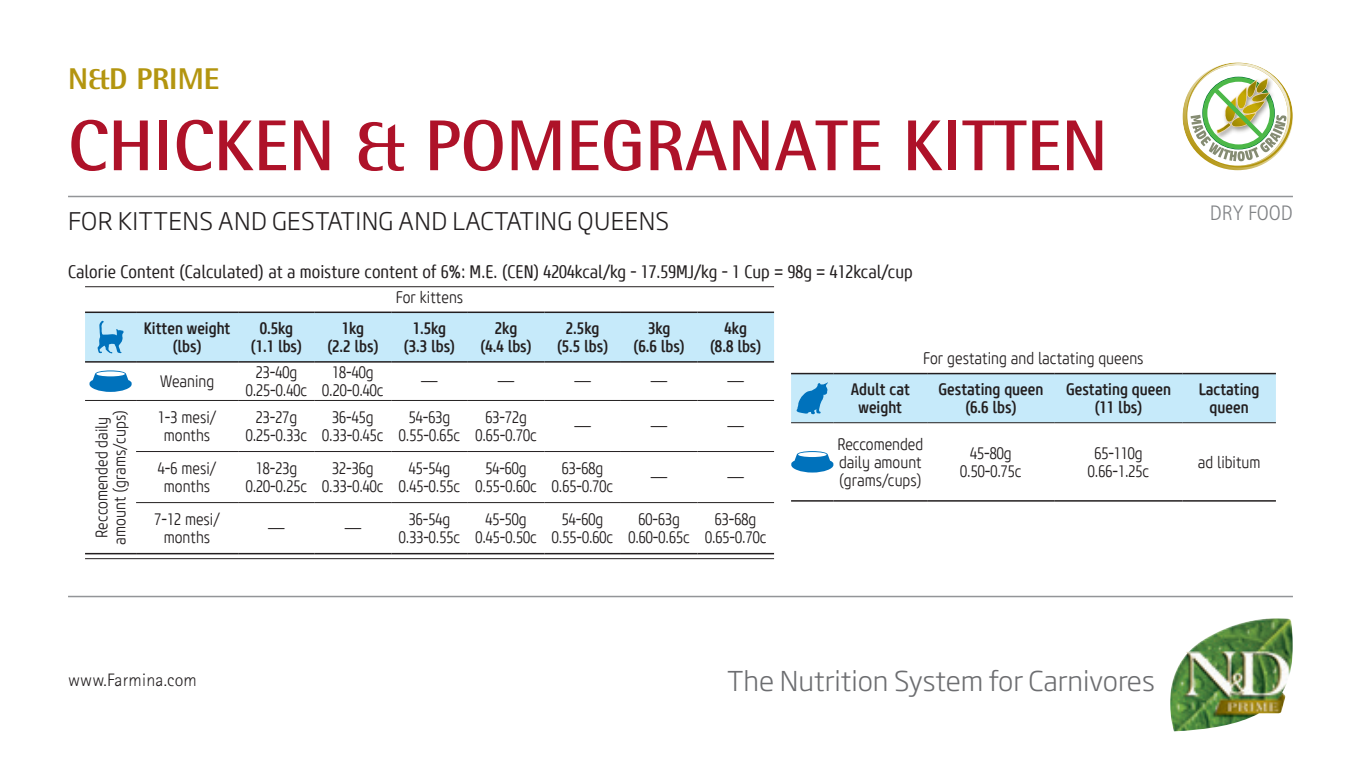
<style>
.page{position:relative;width:1361px;height:766px;background:#fff}
.page>*{position:absolute;margin:0;border:0;box-sizing:border-box;transform-origin:0 0}
.t1{font:700 72px "Rotis Semi Sans Std";color:#ae1229}
.t2{font:800 30px "Rotis Semi Sans Std";color:#b3950f}
.t3{font:300 27px "Soho Gothic Pro";color:#6c6d70}
.t4{font:300 24px "Soho Gothic Pro";letter-spacing:.015em;color:#231f20}
.t5{font:300 21px "Rotis Sans Serif Std";color:#808285}
.t6{font:18px "Core Sans MW01 47 Cn";color:#231f20}
.t7{font:300 18px "Rotis Sans Serif Std";letter-spacing:.01em;color:#231f20}
.t8{font:300 16.5px/18px "Core Sans MW01 37 Cn";color:#231f20;text-align:center}
.t9{font:500 16.5px/18px "Core Sans MW01 57 Cn";color:#231f20;text-align:center}
</style>
<div class="page">
<hr style="left:68px;top:595px;width:1225px;height:2px;background:#939598">
<img style="left:1170px;top:618px;width:123px;height:113px">
<hr style="left:85px;top:286px;width:689px;height:1px;background:#231f20">
<hr style="left:85px;top:558px;width:689px;height:1px;background:#231f20">
<hr style="left:85px;top:311px;width:51px;height:2px;background:#231f20">
<hr style="left:136px;top:311px;width:102px;height:2px;background:#231f20">
<hr style="left:238px;top:311px;width:77px;height:2px;background:#231f20">
<hr style="left:315px;top:311px;width:76px;height:2px;background:#231f20">
<hr style="left:391px;top:311px;width:77px;height:2px;background:#231f20">
<hr style="left:468px;top:311px;width:76px;height:2px;background:#231f20">
<hr style="left:544px;top:311px;width:77px;height:2px;background:#231f20">
<hr style="left:621px;top:311px;width:76px;height:2px;background:#231f20">
<hr style="left:697px;top:311px;width:77px;height:2px;background:#231f20">
<hr style="left:136px;top:400px;width:102px;height:1px;background:#231f20">
<hr style="left:238px;top:400px;width:77px;height:1px;background:#231f20">
<hr style="left:315px;top:400px;width:76px;height:1px;background:#231f20">
<hr style="left:391px;top:400px;width:77px;height:1px;background:#231f20">
<hr style="left:468px;top:400px;width:76px;height:1px;background:#231f20">
<hr style="left:544px;top:400px;width:77px;height:1px;background:#231f20">
<hr style="left:621px;top:400px;width:76px;height:1px;background:#231f20">
<hr style="left:697px;top:400px;width:77px;height:1px;background:#231f20">
<hr style="left:136px;top:502px;width:102px;height:1px;background:#231f20">
<hr style="left:238px;top:502px;width:77px;height:1px;background:#231f20">
<hr style="left:315px;top:502px;width:76px;height:1px;background:#231f20">
<hr style="left:391px;top:502px;width:77px;height:1px;background:#231f20">
<hr style="left:468px;top:502px;width:76px;height:1px;background:#231f20">
<hr style="left:544px;top:502px;width:77px;height:1px;background:#231f20">
<hr style="left:621px;top:502px;width:76px;height:1px;background:#231f20">
<hr style="left:697px;top:502px;width:77px;height:1px;background:#231f20">
<hr style="left:136px;top:552px;width:102px;height:2px;background:#231f20">
<hr style="left:238px;top:552px;width:77px;height:2px;background:#231f20">
<hr style="left:315px;top:552px;width:76px;height:2px;background:#231f20">
<hr style="left:391px;top:552px;width:77px;height:2px;background:#231f20">
<hr style="left:468px;top:552px;width:76px;height:2px;background:#231f20">
<hr style="left:544px;top:552px;width:77px;height:2px;background:#231f20">
<hr style="left:621px;top:552px;width:76px;height:2px;background:#231f20">
<hr style="left:697px;top:552px;width:77px;height:2px;background:#231f20">
<hr style="left:85px;top:400px;width:51px;height:1px;background:#231f20">
<hr style="left:85px;top:552px;width:51px;height:2px;background:#231f20">
<hr style="left:136px;top:451px;width:102px;height:1px;background:#231f20">
<hr style="left:238px;top:451px;width:77px;height:1px;background:#231f20">
<hr style="left:315px;top:451px;width:76px;height:1px;background:#231f20">
<hr style="left:391px;top:451px;width:77px;height:1px;background:#231f20">
<hr style="left:468px;top:451px;width:76px;height:1px;background:#231f20">
<hr style="left:544px;top:451px;width:77px;height:1px;background:#231f20">
<hr style="left:621px;top:451px;width:76px;height:1px;background:#231f20">
<hr style="left:697px;top:451px;width:77px;height:1px;background:#231f20">
<svg style="left:85px;top:312px;width:689px;height:50px;background:#bde0f0"></svg>
<svg style="left:89px;top:370px;width:43px;height:22px"></svg>
<div style="left:96px;top:371px;width:29px;height:5px;background:#fff;border-radius:50%"></div>
<hr style="left:791px;top:422px;width:42px;height:1px;background:#231f20">
<hr style="left:833px;top:422px;width:94px;height:1px;background:#231f20">
<hr style="left:927px;top:422px;width:127px;height:1px;background:#231f20">
<hr style="left:1054px;top:422px;width:128px;height:1px;background:#231f20">
<hr style="left:1182px;top:422px;width:94px;height:1px;background:#231f20">
<hr style="left:791px;top:500px;width:42px;height:1px;background:#231f20">
<hr style="left:833px;top:500px;width:94px;height:1px;background:#231f20">
<hr style="left:927px;top:500px;width:127px;height:1px;background:#231f20">
<hr style="left:1054px;top:500px;width:128px;height:1px;background:#231f20">
<hr style="left:1182px;top:500px;width:94px;height:1px;background:#231f20">
<div style="left:791px;top:373px;width:485px;height:49px;background:#c6eafa"></div>
<svg style="left:791px;top:451px;width:42px;height:21px"></svg>
<hr style="left:68px;top:196px;width:1225px;height:1px;background:#939598">
<svg style="left:1182px;top:63px;width:111px;height:107px"></svg>
<h2 class="t2" style="left:68px;top:60px;width:153px">N&amp;D PRIME</h2>
<h1 class="t1" style="left:68px;top:101px;width:1041px">CHICKEN &amp; POMEGRANATE KITTEN</h1>
<h3 class="t4" style="left:68px;top:202px;width:603px">FOR KITTENS AND GESTATING AND LACTATING QUEENS</h3>
<p class="t5" style="left:1209px;top:201px;width:85px">DRY FOOD</p>
<p class="t6" style="left:68px;top:261px;width:846px">Calorie Content (Calculated) at a moisture content of 6%: M.E. (CEN) 4204kcal/kg - 17.59MJ/kg - 1 Cup = 98g = 412kcal/cup</p>
<p class="t8" style="left:396px;top:288px;width:69px">For kittens</p>
<p class="t9" style="left:144px;top:319px;width:88px">Kitten weight (lbs)</p>
<p class="t9" style="left:250px;top:319px;width:53px">0.5kg (1.1 lbs)</p>
<p class="t9" style="left:327px;top:319px;width:53px">1kg<br>(2.2 lbs)</p>
<p class="t9" style="left:404px;top:319px;width:53px">1.5kg (3.3 lbs)</p>
<p class="t9" style="left:480px;top:319px;width:53px">2kg<br>(4.4 lbs)</p>
<p class="t9" style="left:557px;top:319px;width:53px">2.5kg (5.5 lbs)</p>
<p class="t9" style="left:633px;top:319px;width:53px">3kg<br>(6.6 lbs)</p>
<p class="t9" style="left:710px;top:319px;width:53px">4kg<br>(8.8 lbs)</p>
<p class="t8" style="left:160px;top:372px;width:56px">Weaning</p>
<p class="t8" style="left:246px;top:363px;width:63px">23-40g<br>0.25-0.40c</p>
<p class="t8" style="left:322px;top:363px;width:63px">18-40g<br>0.20-0.40c</p>
<p class="t8" style="left:923px;top:349px;width:222px">For gestating and lactating queens</p>
<p class="t8" style="left:421px;top:372px;width:18px">—</p>
<p class="t8" style="left:498px;top:372px;width:18px">—</p>
<p class="t8" style="left:574px;top:372px;width:18px">—</p>
<p class="t8" style="left:651px;top:372px;width:18px">—</p>
<p class="t8" style="left:727px;top:372px;width:18px">—</p>
<p class="t9" style="left:851px;top:380px;width:61px">Adult cat weight</p>
<p class="t9" style="left:938px;top:380px;width:106px">Gestating queen (6.6 lbs)</p>
<p class="t9" style="left:1066px;top:380px;width:106px">Gestating queen (11 lbs)</p>
<p class="t9" style="left:1198px;top:380px;width:62px">Lactating queen</p>
<p class="t8" style="left:837px;top:435px;width:87px;text-align:justify">Reccomended daily amount (grams/cups)</p>
<p class="t8" style="left:960px;top:444px;width:63px">45-80g<br>0.50-0.75c</p>
<p class="t8" style="left:1088px;top:444px;width:63px">65-110g<br>0.66-1.25c</p>
<p class="t8" style="left:1197px;top:453px;width:64px">ad libitum</p>
<p class="t8" style="left:93px;top:544px;width:136px;rotate:-90deg">Reccomended daily amount (grams/cups)</p>
<p class="t8" style="left:158px;top:408px;width:60px">1-3 mesi/ months</p>
<p class="t8" style="left:246px;top:408px;width:63px">23-27g<br>0.25-0.33c</p>
<p class="t8" style="left:322px;top:408px;width:63px">36-45g<br>0.33-0.45c</p>
<p class="t8" style="left:399px;top:408px;width:63px">54-63g<br>0.55-0.65c</p>
<p class="t8" style="left:475px;top:408px;width:63px">63-72g<br>0.65-0.70c</p>
<p class="t8" style="left:574px;top:417px;width:18px">—</p>
<p class="t8" style="left:651px;top:417px;width:18px">—</p>
<p class="t8" style="left:727px;top:417px;width:18px">—</p>
<p class="t8" style="left:158px;top:459px;width:60px">4-6 mesi/ months</p>
<p class="t8" style="left:246px;top:459px;width:63px">18-23g<br>0.20-0.25c</p>
<p class="t8" style="left:322px;top:459px;width:63px">32-36g<br>0.33-0.40c</p>
<p class="t8" style="left:399px;top:459px;width:63px">45-54g<br>0.45-0.55c</p>
<p class="t8" style="left:475px;top:459px;width:63px">54-60g<br>0.55-0.60c</p>
<p class="t8" style="left:552px;top:459px;width:63px">63-68g<br>0.65-0.70c</p>
<p class="t8" style="left:651px;top:468px;width:18px">—</p>
<p class="t8" style="left:727px;top:468px;width:18px">—</p>
<p class="t8" style="left:154px;top:510px;width:67px">7-12 mesi/ months</p>
<p class="t8" style="left:399px;top:510px;width:63px">36-54g<br>0.33-0.55c</p>
<p class="t8" style="left:475px;top:510px;width:63px">45-50g<br>0.45-0.50c</p>
<p class="t8" style="left:552px;top:510px;width:63px">54-60g<br>0.55-0.60c</p>
<p class="t8" style="left:628px;top:510px;width:63px">60-63g<br>0.60-0.65c</p>
<p class="t8" style="left:705px;top:510px;width:63px">63-68g<br>0.65-0.70c</p>
<p class="t8" style="left:268px;top:519px;width:18px">—</p>
<p class="t8" style="left:345px;top:519px;width:18px">—</p>
<p class="t7" style="left:68px;top:669px;width:130px">www.Farmina.com</p>
<h3 class="t3" style="left:727px;top:659px;width:429px">The Nutrition System for Carnivores</h3>
</div>
